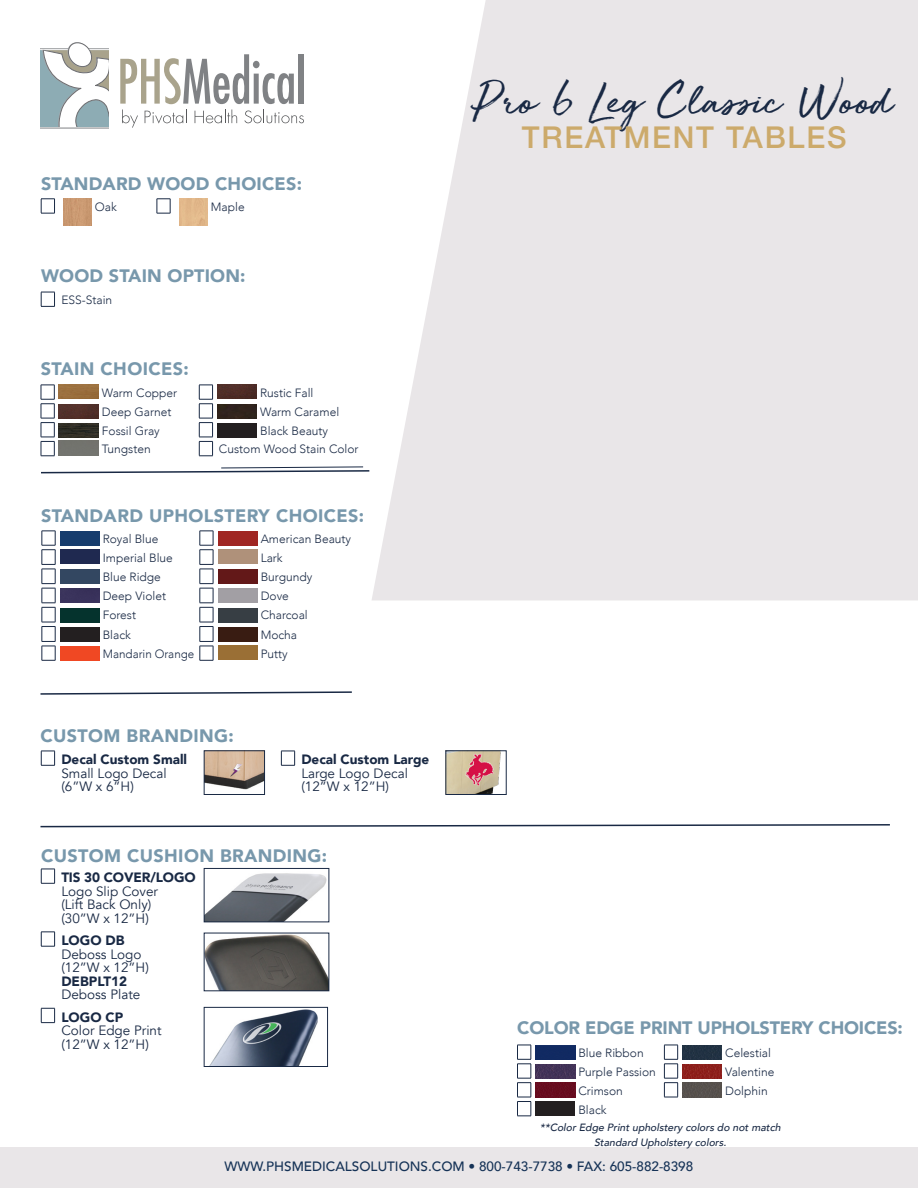
<style>
.page{position:relative;width:918px;height:1188px;background:#fff}
.page>*{position:absolute;margin:0;border:0;box-sizing:border-box;transform-origin:0 0}
.Feature_Header{font:48px "Golden Plains";letter-spacing:-.01em;color:#192944}
.Feature_Header-2{font:500 30px "Helvetica Neue";letter-spacing:.06em;color:#ccaa6b}
.t1{font:900 18px "Avenir";letter-spacing:.02em;color:#7898ac}
.t2{font:900 18px "Avenir";letter-spacing:-.01em;color:#7898ac}
.t3{font:13.5px/13.5px "Avenir";color:#192944}
.t4{font:900 13.5px/13.5px "Avenir";color:#192944}
.t5{font:500 13.5px "Avenir";color:#153256}
.t6{font:300 12px "Avenir";color:#192944}
.t7{font:italic 500 10.5px/15px "Avenir";color:#192944;text-align:center}
.s1{font-weight:400}
.s2{font-weight:900}
</style>
<div class="page">
<div style="left:0;top:1148px;width:918px;height:40px;background:#e9e6e8"></div>
<svg style="left:372px;top:0;width:546px;height:600px;background:#ebe8ea"></svg>
<svg style="left:120px;top:54px;width:184px;height:74px"></svg>
<svg style="left:40px;top:42px;width:69px;height:85px"></svg>
<hr style="left:40px;top:128px;width:69px;height:1px;background:#808285">
<svg style="left:41px;top:292px;width:14px;height:15px"></svg>
<svg style="left:41px;top:199px;width:14px;height:15px"></svg>
<svg style="left:157px;top:199px;width:14px;height:15px"></svg>
<svg style="left:41px;top:869px;width:14px;height:15px"></svg>
<svg style="left:41px;top:932px;width:14px;height:15px"></svg>
<svg style="left:41px;top:1008px;width:14px;height:15px"></svg>
<img style="left:64px;top:199px;width:28px;height:26px">
<img style="left:180px;top:199px;width:28px;height:26px">
<img style="left:210px;top:1009px;width:108px;height:56px">
<div style="left:204px;top:1007px;width:124px;height:60px;border:1px solid #192944"></div>
<img style="left:206px;top:935px;width:121px;height:54px">
<div style="left:204px;top:933px;width:125px;height:58px;border:1px solid #192944"></div>
<img style="left:206px;top:873px;width:121px;height:47px">
<div style="left:204px;top:868px;width:125px;height:54px;border:1px solid #192944"></div>
<svg style="left:41px;top:751px;width:14px;height:15px"></svg>
<svg style="left:281px;top:751px;width:14px;height:15px"></svg>
<img style="left:206px;top:752px;width:57px;height:38px">
<div style="left:204px;top:750px;width:61px;height:45px;border:1px solid #192944"></div>
<svg style="left:40px;top:691px;width:312px;height:4px"></svg>
<svg style="left:40px;top:824px;width:850px;height:4px"></svg>
<svg style="left:41px;top:385px;width:14px;height:72px"></svg>
<svg style="left:199px;top:385px;width:14px;height:72px"></svg>
<img style="left:59px;top:384px;width:40px;height:15px">
<img style="left:217px;top:384px;width:40px;height:15px">
<img style="left:59px;top:405px;width:40px;height:14px">
<img style="left:217px;top:405px;width:40px;height:14px">
<img style="left:59px;top:424px;width:40px;height:14px">
<img style="left:217px;top:424px;width:40px;height:14px">
<svg style="left:41px;top:466px;width:329px;height:8px"></svg>
<svg style="left:664px;top:1045px;width:14px;height:53px"></svg>
<svg style="left:517px;top:1045px;width:15px;height:72px"></svg>
<div style="left:536px;top:1102px;width:39px;height:14px;background:#231f20"></div>
<img style="left:536px;top:1064px;width:39px;height:15px">
<img style="left:536px;top:1046px;width:39px;height:14px">
<img style="left:536px;top:1083px;width:39px;height:14px">
<img style="left:682px;top:1083px;width:40px;height:14px">
<img style="left:682px;top:1064px;width:40px;height:15px">
<img style="left:682px;top:1046px;width:40px;height:14px">
<svg style="left:42px;top:531px;width:14px;height:130px"></svg>
<svg style="left:200px;top:531px;width:14px;height:130px"></svg>
<div style="left:60px;top:531px;width:40px;height:14px;background:#163c6d"></div>
<div style="left:60px;top:609px;width:40px;height:14px;background:#05332d"></div>
<div style="left:60px;top:550px;width:40px;height:14px;background:#1f2950"></div>
<div style="left:60px;top:627px;width:40px;height:14px;background:#231f20"></div>
<div style="left:60px;top:570px;width:40px;height:14px;background:#334761"></div>
<div style="left:218px;top:588px;width:40px;height:15px;background:#a29fa4"></div>
<div style="left:218px;top:531px;width:40px;height:14px;background:#a02622"></div>
<div style="left:218px;top:609px;width:40px;height:14px;background:#373e44"></div>
<div style="left:218px;top:550px;width:40px;height:14px;background:#af917a"></div>
<div style="left:218px;top:627px;width:40px;height:14px;background:#391c12"></div>
<div style="left:218px;top:570px;width:40px;height:14px;background:#631818"></div>
<img style="left:60px;top:588px;width:40px;height:15px">
<div style="left:60px;top:646px;width:39px;height:15px;background:#f04823"></div>
<div style="left:218px;top:646px;width:40px;height:14px;background:#9a6f35"></div>
<img style="left:448px;top:752px;width:53px;height:41px">
<div style="left:446px;top:750px;width:61px;height:45px;border:1px solid #192944"></div>
<p class="t1" style="left:41px;top:169px;width:263px">STANDARD WOOD CHOICES:</p>
<p class="t6" style="left:95px;top:200px;width:24px">Oak</p>
<p class="t6" style="left:211px;top:200px;width:35px">Maple</p>
<p class="t1" style="left:41px;top:261px;width:206px">WOOD STAIN OPTION:</p>
<p class="t6" style="left:61px;top:293px;width:52px">ESS-Stain</p>
<p class="t1" style="left:41px;top:353px;width:149px">STAIN CHOICES:</p>
<p class="t6" style="left:102px;top:386px;width:77px">Warm Copper</p>
<p class="t6" style="left:260px;top:386px;width:55px">Rustic Fall</p>
<p class="t6" style="left:102px;top:405px;width:71px">Deep Garnet</p>
<p class="t6" style="left:260px;top:405px;width:81px">Warm Caramel</p>
<p class="t6" style="left:102px;top:423px;width:60px">Fossil Gray</p>
<p class="t6" style="left:260px;top:423px;width:70px">Black Beauty</p>
<p class="t6" style="left:102px;top:442px;width:50px">Tungsten</p>
<p class="t6" style="left:219px;top:442px;width:141px">Custom Wood Stain Color</p>
<p class="t1" style="left:41px;top:500px;width:324px">STANDARD UPHOLSTERY CHOICES:</p>
<p class="t6" style="left:103px;top:532px;width:57px">Royal Blue</p>
<p class="t6" style="left:261px;top:532px;width:92px">American Beauty</p>
<p class="t6" style="left:103px;top:550px;width:72px">Imperial Blue</p>
<p class="t6" style="left:261px;top:550px;width:23px">Lark</p>
<p class="t6" style="left:103px;top:570px;width:60px">Blue Ridge</p>
<p class="t6" style="left:261px;top:570px;width:53px">Burgundy</p>
<p class="t6" style="left:103px;top:589px;width:65px">Deep Violet</p>
<p class="t6" style="left:261px;top:589px;width:30px">Dove</p>
<p class="t6" style="left:103px;top:608px;width:35px">Forest</p>
<p class="t6" style="left:261px;top:608px;width:49px">Charcoal</p>
<p class="t6" style="left:103px;top:627px;width:30px">Black</p>
<p class="t6" style="left:261px;top:627px;width:38px">Mocha</p>
<p class="t6" style="left:103px;top:647px;width:93px">Mandarin Orange</p>
<p class="t6" style="left:261px;top:647px;width:29px">Putty</p>
<p class="t1" style="left:40px;top:720px;width:195px">CUSTOM BRANDING:</p>
<p class="t4" style="left:61px;top:753px;width:127px">Decal Custom Small<br><span class="s1">Small Logo Decal</span></p>
<p class="t3" style="left:61px;top:780px;width:74px">(6”W x 6”H)</p>
<p class="t4" style="left:301px;top:753px;width:129px">Decal Custom Large</p>
<p class="t3" style="left:301px;top:767px;width:108px">Large Logo Decal</p>
<p class="t3" style="left:301px;top:780px;width:89px">(12”W x 12”H)</p>
<p class="t1" style="left:41px;top:840px;width:288px">CUSTOM CUSHION BRANDING:</p>
<p class="t4" style="left:61px;top:871px;width:136px">TIS 30 COVER/LOGO</p>
<p class="t3" style="left:61px;top:885px;width:98px">Logo Slip Cover</p>
<p class="t3" style="left:61px;top:898px;width:92px">(Lift Back Only)</p>
<p class="t3" style="left:61px;top:912px;width:89px">(30”W x 12”H)</p>
<p class="t4" style="left:61px;top:934px;width:65px">LOGO DB</p>
<p class="t3" style="left:61px;top:948px;width:82px">Deboss Logo</p>
<p class="t3" style="left:61px;top:961px;width:89px">(12”W x 12”H)<br><span class="s2">DEBPLT12</span></p>
<p class="t3" style="left:61px;top:988px;width:81px">Deboss Plate</p>
<p class="t4" style="left:61px;top:1010px;width:63px">LOGO CP</p>
<p class="t3" style="left:61px;top:1024px;width:102px">Color Edge Print</p>
<p class="t3" style="left:61px;top:1038px;width:89px">(12”W x 12”H)</p>
<p class="Feature_Header" style="left:476px;top:77px;width:419px">Pro 6 Leg Classic Wood</p>
<p class="Feature_Header-2" style="left:522px;top:114px;width:326px">TREATMENT TABLES</p>
<p class="t2" style="left:517px;top:1013px;width:387px">COLOR EDGE PRINT UPHOLSTERY CHOICES:</p>
<p class="t6" style="left:578px;top:1046px;width:67px">Blue Ribbon</p>
<p class="t6" style="left:725px;top:1046px;width:47px">Celestial</p>
<p class="t6" style="left:578px;top:1065px;width:79px">Purple Passion</p>
<p class="t6" style="left:725px;top:1065px;width:51px">Valentine</p>
<p class="t6" style="left:578px;top:1083px;width:46px">Crimson</p>
<p class="t6" style="left:725px;top:1083px;width:44px">Dolphin</p>
<p class="t6" style="left:578px;top:1102px;width:30px">Black</p>
<p class="t7" style="left:540px;top:1119px;width:245px">**ColorEdge Printupholsterycolorsdo notmatch<br>Standard Upholsterycolors.</p>
<p class="t5" style="left:225px;top:1155px;width:470px">WWW.PHSMEDICALSOLUTIONS.COM • 800-743-7738 • FAX: 605-882-8398</p>
</div>
